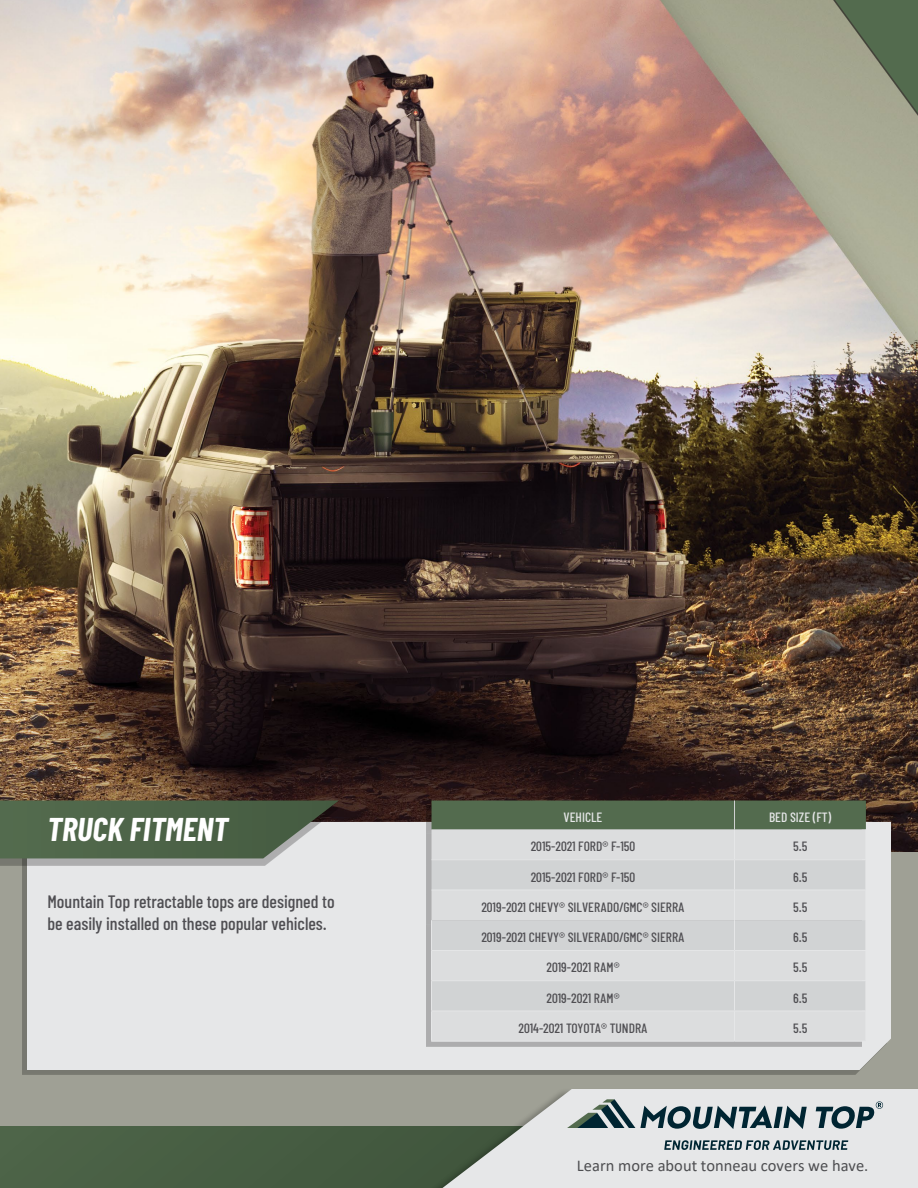
<style>
.page{position:relative;width:918px;height:1188px;background:#fff}
.page>*{position:absolute;margin:0;border:0;box-sizing:border-box;transform-origin:0 0}
.t1{font:italic 700 33px "Barlow Condensed";color:#fff}
.t2{font:500 18px/21.6px "Barlow Condensed";color:#4f4e52}
.t3{font:16.5px "Calibri";color:#4e4e51}
.t4{font:500 13.5px "Barlow Condensed";color:#4f4e52}
.t5{font:500 13.5px "Barlow Condensed";color:#e6e7e8}
</style>
<div class="page">
<img style="left:0;top:0;width:918px;height:852px">
<div style="left:568px;top:0;width:350px;height:175px;background:#000;opacity:.6"></div>
<svg style="left:747px;top:0;width:171px;height:172px;background:#979a84"></svg>
<div style="left:0;top:852px;width:918px;height:336px;background:#9fa095"></div>
<div style="left:22px;top:827px;width:864px;height:248px;background:#777870"></div>
<div style="left:27px;top:822px;width:864px;height:248px;background:#e6e7e8"></div>
<div style="left:0;top:1126px;width:918px;height:62px;background:#485e43"></div>
<div style="left:411px;top:1088px;width:507px;height:100px;background:#000;opacity:.25"></div>
<svg style="left:442px;top:1089px;width:476px;height:99px;fill:#e6e7e8"></svg>
<svg style="left:816px;top:1101px;width:67px;height:28px;background:#92a0a5"></svg>
<svg style="left:567px;top:1099px;width:240px;height:30px;background:#93a1a5"></svg>
<svg style="left:664px;top:1140px;width:184px;height:10px;background:#7d8f95"></svg>
<div style="left:0;top:807px;width:341px;height:58px;background:#000;opacity:.25"></div>
<svg style="left:0;top:801px;width:339px;height:57px;background:#596d55"></svg>
<div style="left:426px;top:805px;width:436px;height:241px;background:#000;opacity:.25"></div>
<div style="left:432px;top:1012px;width:434px;height:29px;background:#dcddde"></div>
<svg style="left:432px;top:860px;width:434px;height:151px;background:#d5d7d8"></svg>
<hr style="left:432px;top:859px;width:303px;height:1px;background:#e6e7e8">
<hr style="left:735px;top:859px;width:131px;height:1px;background:#e6e7e8">
<hr style="left:734px;top:860px;width:1px;height:30px;background:#e6e7e8">
<hr style="left:866px;top:860px;width:1px;height:30px;background:#e6e7e8">
<hr style="left:432px;top:890px;width:303px;height:1px;background:#e6e7e8">
<hr style="left:735px;top:890px;width:131px;height:1px;background:#e6e7e8">
<hr style="left:734px;top:890px;width:1px;height:30px;background:#e6e7e8">
<hr style="left:866px;top:890px;width:1px;height:30px;background:#e6e7e8">
<hr style="left:431px;top:920px;width:1px;height:30px;background:#e6e7e8">
<hr style="left:734px;top:920px;width:1px;height:30px;background:#e6e7e8">
<hr style="left:866px;top:920px;width:1px;height:30px;background:#e6e7e8">
<hr style="left:431px;top:950px;width:304px;height:1px;background:#e6e7e8">
<svg style="left:431px;top:951px;width:1px;height:29px"></svg>
<hr style="left:735px;top:950px;width:131px;height:1px;background:#e6e7e8">
<svg style="left:734px;top:951px;width:1px;height:29px"></svg>
<svg style="left:866px;top:951px;width:1px;height:29px"></svg>
<hr style="left:431px;top:980px;width:304px;height:1px;background:#e6e7e8">
<hr style="left:431px;top:981px;width:1px;height:30px;background:#e6e7e8">
<hr style="left:735px;top:980px;width:131px;height:1px;background:#e6e7e8">
<hr style="left:734px;top:981px;width:1px;height:30px;background:#e6e7e8">
<hr style="left:866px;top:981px;width:1px;height:30px;background:#e6e7e8">
<hr style="left:431px;top:1011px;width:304px;height:1px;background:#e6e7e8">
<hr style="left:431px;top:1011px;width:1px;height:30px;background:#e6e7e8">
<hr style="left:735px;top:1011px;width:131px;height:1px;background:#e6e7e8">
<hr style="left:734px;top:1011px;width:1px;height:30px;background:#e6e7e8">
<hr style="left:866px;top:1011px;width:1px;height:30px;background:#e6e7e8">
<hr style="left:431px;top:1041px;width:304px;height:1px;background:#e6e7e8">
<hr style="left:735px;top:1041px;width:131px;height:1px;background:#e6e7e8">
<svg style="left:432px;top:801px;width:435px;height:58px;background:#99a597"></svg>
<h1 class="t1" style="left:47px;top:808px;width:182px">TRUCK FITMENT</h1>
<h2 class="t2" style="left:47px;top:891px;width:289px">Mountain Top retractable tops are designed to be easily installed on these popular vehicles.</h2>
<p class="t5" style="left:564px;top:809px;width:40px">VEHICLE</p>
<p class="t5" style="left:769px;top:809px;width:64px">BED SIZE (FT)</p>
<p class="t4" style="left:531px;top:838px;width:106px">2015-2021 FORD® F-150</p>
<p class="t4" style="left:793px;top:838px;width:16px">5.5</p>
<p class="t4" style="left:531px;top:868px;width:106px">2015-2021 FORD® F-150</p>
<p class="t4" style="left:793px;top:868px;width:16px">6.5</p>
<p class="t4" style="left:481px;top:899px;width:205px">2019-2021 CHEVY® SILVERADO/GMC® SIERRA</p>
<p class="t4" style="left:793px;top:899px;width:16px">5.5</p>
<p class="t4" style="left:481px;top:929px;width:205px">2019-2021 CHEVY® SILVERADO/GMC® SIERRA</p>
<p class="t4" style="left:793px;top:929px;width:16px">6.5</p>
<p class="t4" style="left:546px;top:959px;width:75px">2019-2021 RAM®</p>
<p class="t4" style="left:793px;top:959px;width:16px">5.5</p>
<p class="t4" style="left:546px;top:989px;width:75px">2019-2021 RAM®</p>
<p class="t4" style="left:793px;top:989px;width:16px">6.5</p>
<p class="t4" style="left:518px;top:1020px;width:131px">2014-2021 TOYOTA® TUNDRA</p>
<p class="t4" style="left:793px;top:1020px;width:16px">5.5</p>
<p class="t3" style="left:577px;top:1154px;width:293px">Learn more about tonneau covers we have.</p>
</div>
